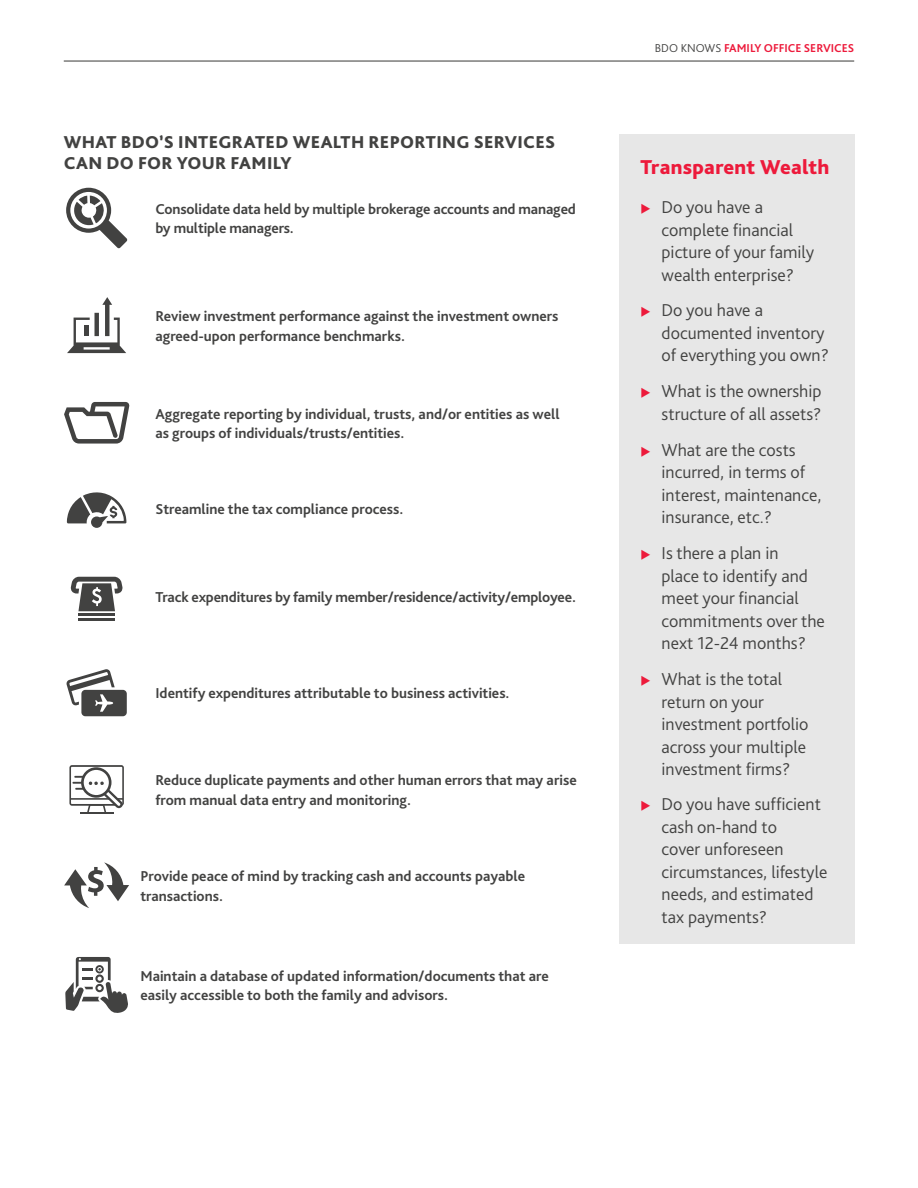
<style>
.page{position:relative;width:918px;height:1188px;background:#fff}
.page>*{position:absolute;margin:0;border:0;box-sizing:border-box;transform-origin:0 0}
.t1{font:800 21px "Bliss Pro";letter-spacing:.01em;color:#ed1a3b}
.t2{font:300 18px/22.5px "Bliss Pro";color:#424241}
.t3{font:800 18px/21px "Bliss Pro";letter-spacing:.02em;color:#424241}
.t4{font:700 15px/19.5px "Bliss Pro";color:#424241}
.t5{font:700 12px "Bliss Pro";color:#ed1a3b}
.s1{font-weight:300;color:#424241}
</style>
<div class="page">
<svg style="left:66px;top:188px;width:61px;height:60px"></svg>
<svg style="left:67px;top:297px;width:59px;height:56px"></svg>
<svg style="left:64px;top:402px;width:65px;height:42px"></svg>
<svg style="left:67px;top:492px;width:59px;height:36px"></svg>
<hr style="left:78px;top:618px;width:37px;height:2px;background:#424241">
<hr style="left:78px;top:614px;width:37px;height:2px;background:#424241">
<svg style="left:71px;top:577px;width:52px;height:34px"></svg>
<svg style="left:66px;top:669px;width:61px;height:47px"></svg>
<svg style="left:64px;top:862px;width:65px;height:46px"></svg>
<div style="left:619px;top:134px;width:235px;height:810px;background:#e7e7e7"></div>
<hr style="left:80px;top:812px;width:33px;height:2px;background:#424241">
<svg style="left:69px;top:765px;width:55px;height:48px"></svg>
<svg style="left:65px;top:957px;width:63px;height:56px"></svg>
<hr style="left:64px;top:61px;width:790px;height:1px;background:#424241">
<p class="t3" style="left:64px;top:131px;width:493px">WHAT BDO’S INTEGRATED WEALTH REPORTING SERVICES<br>CAN DO FOR YOUR FAMILY</p>
<p class="t4" style="left:155px;top:199px;width:422px">Consolidate data held by multiple brokerage accounts and managed by multiple managers.</p>
<p class="t4" style="left:155px;top:306px;width:405px">Review investment performance against the investment owners agreed-upon performance benchmarks.</p>
<p class="t4" style="left:155px;top:404px;width:406px">Aggregate reporting by individual, trusts, and/or entities as well as groups of individuals/trusts/entities.</p>
<p class="t4" style="left:155px;top:499px;width:250px">Streamline the tax compliance process.</p>
<p class="t4" style="left:155px;top:587px;width:422px">Track expenditures by family member/residence/activity/employee.</p>
<p class="t4" style="left:155px;top:683px;width:356px">Identify expenditures attributable to business activities.</p>
<p class="t4" style="left:155px;top:770px;width:423px">Reduce duplicate payments and other human errors that may arise from manual data entry and monitoring.</p>
<p class="t4" style="left:140px;top:866px;width:386px">Provide peace of mind by tracking cash and accounts payable transactions.</p>
<p class="t4" style="left:140px;top:966px;width:410px">Maintain a database of updated information/documents that are easily accessible to both the family and advisors.</p>
<p class="t5" style="left:655px;top:40px;width:201px"><span class="s1">BDO KNOWS</span> FAMILY OFFICE SERVICES</p>
<h1 class="t1" style="left:640px;top:154px;width:191px">Transparent Wealth</h1>
<p class="t2" style="left:662px;top:196px;width:154px">Do you have a complete financial picture of your family wealth enterprise?</p>
<p class="t2" style="left:662px;top:299px;width:169px">Do you have a documented inventory of everything you own?</p>
<p class="t2" style="left:662px;top:380px;width:161px">What is the ownership structure of all assets?</p>
<p class="t2" style="left:662px;top:438px;width:161px">What are the costs incurred, in terms of interest, maintenance, insurance, etc.?</p>
<p class="t2" style="left:662px;top:542px;width:165px">Is there a plan in<br>place to identify and meet your financial commitments over the next 12-24 months?</p>
<p class="t2" style="left:662px;top:668px;width:148px">What is the total return on your investment portfolio across your multiple investment firms?</p>
<p class="t2" style="left:662px;top:793px;width:167px">Do you have sufficient cash on-hand to<br>cover unforeseen circumstances, lifestyle needs, and estimated tax payments?</p>
</div>
